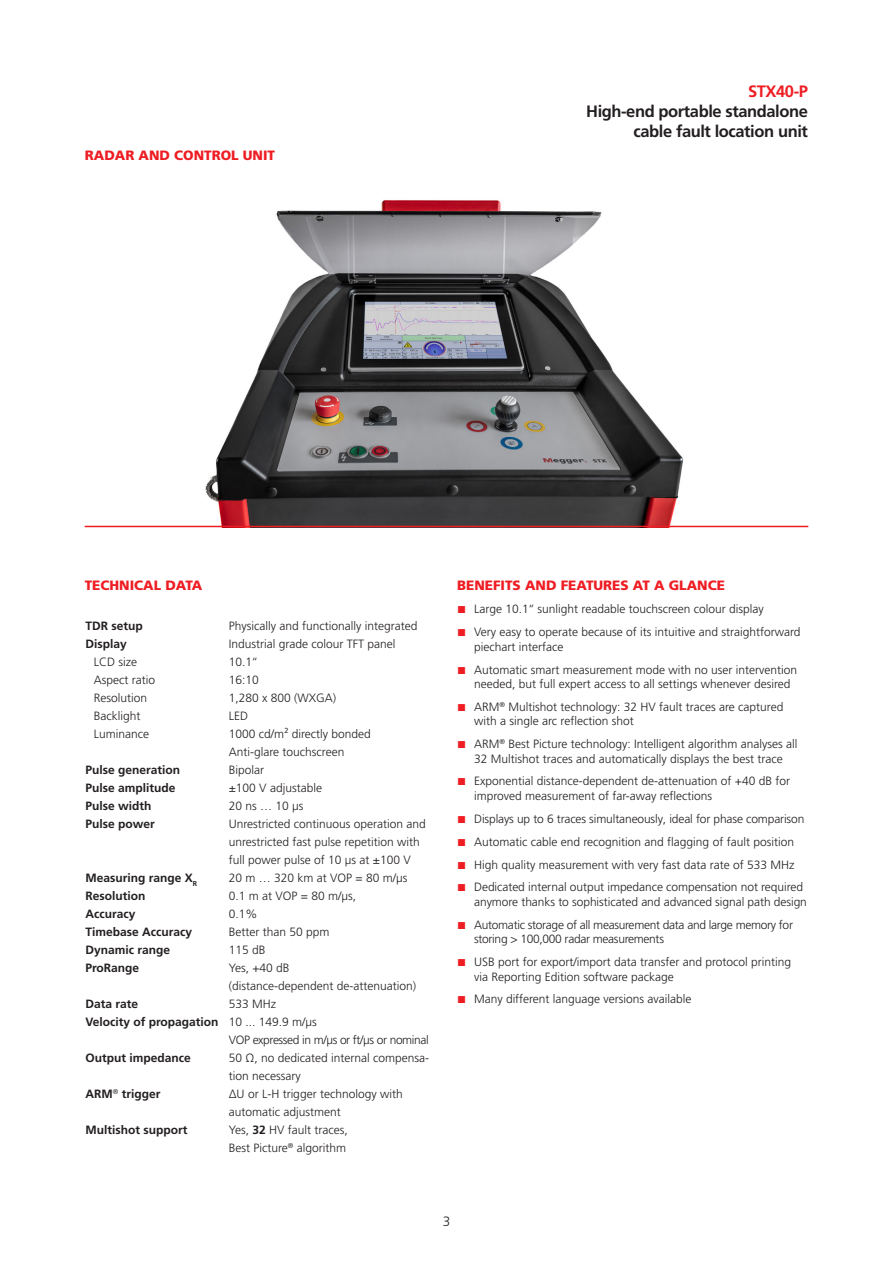
<style>
.page{position:relative;width:893px;height:1263px;background:#fff}
.page>*{position:absolute;margin:0;border:0;box-sizing:border-box;transform-origin:0 0}
.Product_Description{font:700 16.5px/19.8px "Frutiger LT Pro";letter-spacing:-.025em;color:#231f20;text-align:right}
.Product_Name{font:700 16.5px "Frutiger LT Pro";letter-spacing:-.025em;color:#ee1d23}
.Red_Body_Heading{font:900 13.5px "Frutiger LT Pro";color:#ee1d23}
.Primary_Section_Head{font:900 13.5px "Frutiger LT Pro";color:#ee1d23}
.t1{font:300 13.5px "Frutiger LT Pro";color:#231f20}
.Specifications_Item{font:300 12px/14.4px "Frutiger LT Pro";color:#231f20}
.Specifications_Item-2{font:700 12px "Frutiger LT Pro";color:#231f20}
.Specifications_Item-3{font:300 12px/14.4px "Frutiger LT Pro";letter-spacing:-.025em;color:#231f20}
.Specifications_Item-4{font:300 12px/18px "Frutiger LT Pro";letter-spacing:-.03em;color:#231f20}
.s1{font-weight:700}
.s2{font-family:"Arial";font-weight:400;font-size:15px;color:#ee1d23}
</style>
<div class="page">
<img style="left:195px;top:200px;width:503px;height:326px">
<hr style="left:85px;top:526px;width:723px;height:1px;background:#ee1d23">
<p class="Red_Body_Heading" style="left:85px;top:147px;width:192px">RADAR AND CONTROL UNIT</p>
<p class="Product_Name" style="left:748px;top:82px;width:61px">STX40-P</p>
<p class="Product_Description" style="left:586px;top:102px;width:223px">High-end portable standalone cable fault location unit</p>
<p class="Primary_Section_Head" style="left:85px;top:577px;width:119px">TECHNICAL DATA</p>
<p class="Specifications_Item-2" style="left:85px;top:619px;width:59px">TDR setup</p>
<p class="Specifications_Item" style="left:229px;top:619px;width:190px">Physically and functionally integrated</p>
<p class="Specifications_Item-2" style="left:85px;top:637px;width:43px">Display</p>
<p class="Specifications_Item" style="left:94px;top:655px;width:45px">LCD size</p>
<p class="Specifications_Item" style="left:94px;top:673px;width:63px">Aspect ratio</p>
<p class="Specifications_Item" style="left:94px;top:691px;width:55px">Resolution</p>
<p class="Specifications_Item" style="left:94px;top:709px;width:48px">Backlight</p>
<p class="Specifications_Item" style="left:94px;top:727px;width:57px">Luminance</p>
<p class="Specifications_Item" style="left:229px;top:637px;width:168px">Industrial grade colour TFT panel</p>
<p class="Specifications_Item" style="left:229px;top:655px;width:30px">10.1‘‘</p>
<p class="Specifications_Item" style="left:229px;top:673px;width:32px">16:10</p>
<p class="Specifications_Item" style="left:229px;top:691px;width:109px">1,280 x 800 (WXGA)</p>
<p class="Specifications_Item" style="left:229px;top:709px;width:21px">LED</p>
<p class="Specifications_Item" style="left:229px;top:727px;width:144px">1000 cd/m² directly bonded</p>
<p class="Specifications_Item" style="left:229px;top:745px;width:117px">Anti-glare touchscreen</p>
<p class="Specifications_Item-2" style="left:85px;top:763px;width:96px">Pulse generation</p>
<p class="Specifications_Item" style="left:229px;top:763px;width:37px">Bipolar</p>
<p class="Specifications_Item-2" style="left:85px;top:781px;width:92px">Pulse amplitude</p>
<p class="Specifications_Item" style="left:229px;top:781px;width:95px">±100 V adjustable</p>
<p class="Specifications_Item-2" style="left:85px;top:799px;width:68px">Pulse width</p>
<p class="Specifications_Item" style="left:229px;top:799px;width:76px">20 ns … 10 µs</p>
<p class="Specifications_Item-2" style="left:85px;top:817px;width:71px">Pulse power</p>
<p class="Specifications_Item" style="left:229px;top:815px;width:199px;line-height:18px">Unrestricted continuous operation and unrestricted fast pulse repetition with full power pulse of 10 µs at ±100 V</p>
<p class="Specifications_Item-2" style="left:85px;top:871px;width:113px">Measuring range X<sub>R</sub></p>
<p class="Specifications_Item" style="left:229px;top:871px;width:180px">20 m … 320 km at VOP = 80 m/µs</p>
<p class="Specifications_Item-2" style="left:85px;top:889px;width:61px">Resolution</p>
<p class="Specifications_Item" style="left:229px;top:889px;width:129px">0.1 m at VOP = 80 m/µs,</p>
<p class="Specifications_Item-2" style="left:85px;top:907px;width:51px">Accuracy</p>
<p class="Specifications_Item" style="left:229px;top:907px;width:30px">0.1%</p>
<p class="Specifications_Item-2" style="left:85px;top:925px;width:108px">Timebase Accuracy</p>
<p class="Specifications_Item" style="left:229px;top:925px;width:102px">Better than 50 ppm</p>
<p class="Specifications_Item-2" style="left:85px;top:943px;width:86px">Dynamic range</p>
<p class="Specifications_Item" style="left:229px;top:943px;width:38px">115 dB</p>
<p class="Specifications_Item-2" style="left:85px;top:961px;width:55px">ProRange</p>
<p class="Specifications_Item" style="left:229px;top:961px;width:62px">Yes, +40 dB</p>
<p class="Specifications_Item" style="left:229px;top:979px;width:189px">(distance-dependent de-attenuation)</p>
<p class="Specifications_Item-2" style="left:85px;top:997px;width:54px">Data rate</p>
<p class="Specifications_Item" style="left:229px;top:997px;width:49px">533 MHz</p>
<p class="Specifications_Item-2" style="left:85px;top:1015px;width:135px">Velocity of propagation</p>
<p class="Specifications_Item-4" style="left:229px;top:1013px;width:202px">10 ... 149.9 m/μs<br>VOP expressed in m/µs or ft/μs or nominal</p>
<p class="Specifications_Item-2" style="left:85px;top:1051px;width:107px">Output impedance</p>
<p class="Specifications_Item" style="left:229px;top:1049px;width:202px;line-height:18px">50 Ω, no dedicated internal compensa&shy;tion necessary</p>
<p class="Specifications_Item-2" style="left:85px;top:1087px;width:76px">ARM<sup>®</sup> trigger</p>
<p class="Specifications_Item" style="left:229px;top:1087px;width:175px">ΔU or L-H trigger technology with</p>
<p class="Specifications_Item" style="left:229px;top:1105px;width:113px">automatic adjustment</p>
<p class="Specifications_Item-2" style="left:85px;top:1123px;width:103px">Multishot support</p>
<p class="Specifications_Item" style="left:229px;top:1121px;width:120px;line-height:18px">Yes, <span class="s1">32</span> HV fault traces,<br>Best Picture<sup>®</sup> algorithm</p>
<p class="Red_Body_Heading" style="left:457px;top:577px;width:269px">BENEFITS AND FEATURES AT A GLANCE</p>
<p class="Specifications_Item" style="left:457px;top:602px;width:308px"><span class="s2">■</span> Large 10.1‘‘ sunlight readable touchscreen colour display</p>
<p class="Specifications_Item" style="left:474px;top:625px;width:328px;text-indent:-17px"><span class="s2">■</span> Very easy to operate because of its intuitive and straightforward piechart interface</p>
<p class="Specifications_Item" style="left:474px;top:662px;width:325px;text-indent:-17px"><span class="s2">■</span> Automatic smart measurement mode with no user intervention needed, but full expert access to all settings whenever desired</p>
<p class="Specifications_Item" style="left:474px;top:699px;width:311px;text-indent:-17px"><span class="s2">■</span> ARM<sup>®</sup> Multishot technology: 32 HV fault traces are captured with a single arc reflection shot</p>
<p class="Specifications_Item" style="left:457px;top:737px;width:342px;text-align:center"><span class="s2">■</span> ARM<sup>®</sup> Best Picture technology: Intelligent algorithm analyses all<br>32 Multishot traces and automatically displays the best trace</p>
<p class="Specifications_Item" style="left:474px;top:774px;width:317px;text-indent:-17px"><span class="s2">■</span> Exponential distance-dependent de-attenuation of +40 dB for improved measurement of far-away reflections</p>
<p class="Specifications_Item" style="left:457px;top:811px;width:349px"><span class="s2">■</span> Displays up to 6 traces simultaneously, ideal for phase comparison</p>
<p class="Specifications_Item" style="left:457px;top:834px;width:338px"><span class="s2">■</span> Automatic cable end recognition and flagging of fault position</p>
<p class="Specifications_Item" style="left:457px;top:857px;width:339px"><span class="s2">■</span> High quality measurement with very fast data rate of 533 MHz</p>
<p class="Specifications_Item" style="left:474px;top:880px;width:334px;text-indent:-17px"><span class="s2">■</span> Dedicated internal output impedance compensation not required anymore thanks to sophisticated and advanced signal path design</p>
<p class="Specifications_Item-3" style="left:474px;top:917px;width:320px;text-indent:-17px"><span class="s2">■</span> Automatic storage of all measurement data and large memory for storing &gt; 100,000 radar measurements</p>
<p class="Specifications_Item" style="left:474px;top:955px;width:319px;text-indent:-17px"><span class="s2">■</span> USB port for export/import data transfer and protocol printing via Reporting Edition software package</p>
<p class="Specifications_Item" style="left:457px;top:992px;width:236px"><span class="s2">■</span> Many different language versions available</p>
<p class="t1" style="left:443px;top:1214px;width:9px">3</p>
</div>
